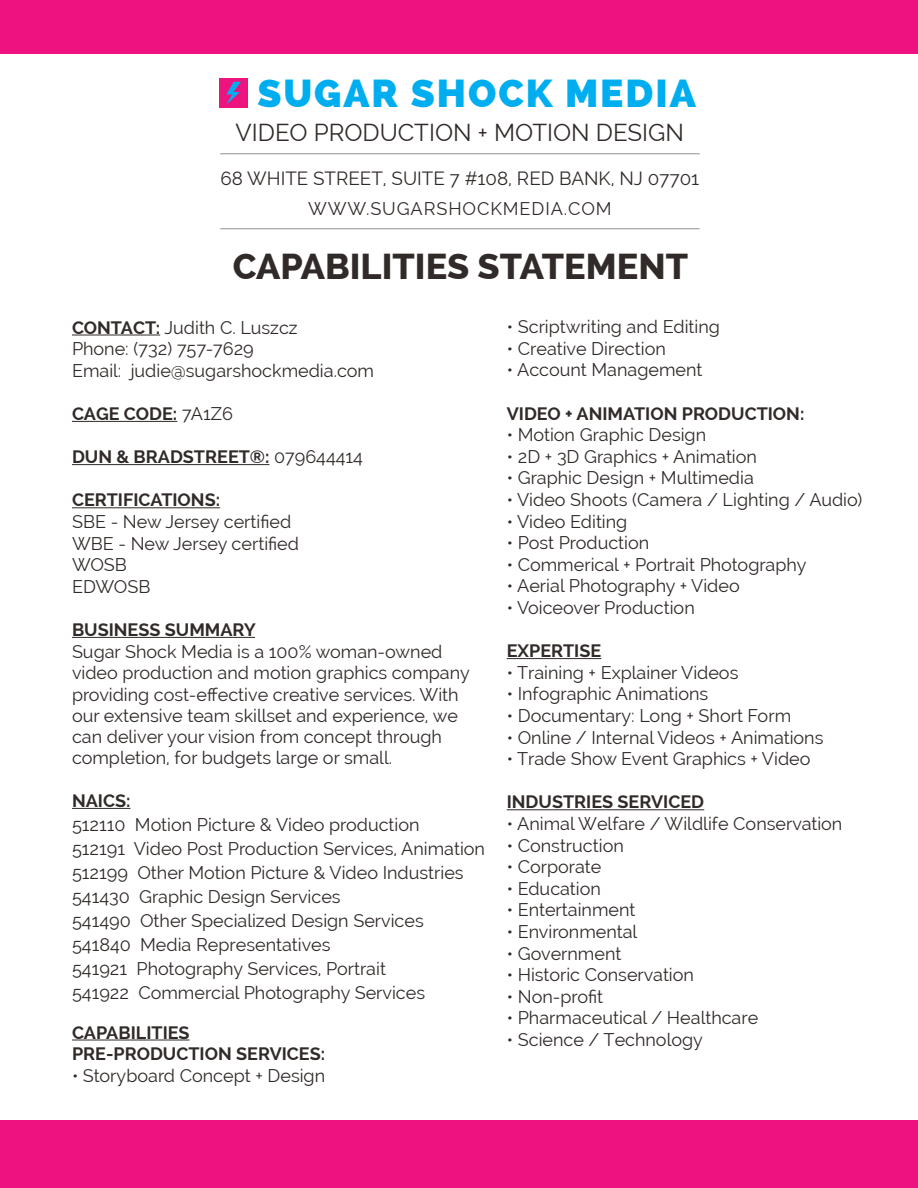
<style>
.page{position:relative;width:918px;height:1188px;background:#fff}
.page>*{position:absolute;margin:0;border:0;box-sizing:border-box;transform-origin:0 0}
.t1{font:800 39px "Raleway";letter-spacing:.05em;color:#00aeef}
.t2{font:800 36px "Raleway";color:#302a28}
.t3{font:24px "Raleway";color:#302a28}
.t4{font:18.75px "Raleway";color:#302a28}
.t5{font:18px/21.3px "Raleway";color:#302a28}
.t6{font:700 18px "Raleway";color:#302a28}
.t7{font:18px "Raleway";letter-spacing:.05em;color:#302a28}
.s1{font-weight:700}
.s2{font-weight:400}
</style>
<div class="page">
<hr style="left:72px;top:335px;width:88px;height:1px;background:#302a28">
<hr style="left:72px;top:421px;width:105px;height:1px;background:#302a28">
<hr style="left:72px;top:464px;width:197px;height:1px;background:#302a28">
<hr style="left:72px;top:507px;width:148px;height:1px;background:#302a28">
<hr style="left:72px;top:637px;width:183px;height:1px;background:#302a28">
<hr style="left:72px;top:808px;width:58px;height:1px;background:#302a28">
<hr style="left:72px;top:1040px;width:118px;height:1px;background:#302a28">
<hr style="left:507px;top:658px;width:94px;height:1px;background:#302a28">
<hr style="left:507px;top:809px;width:197px;height:1px;background:#302a28">
<div style="left:0;top:0;width:918px;height:54px;background:#ed127f"></div>
<div style="left:0;top:1121px;width:918px;height:67px;background:#ed127f"></div>
<img style="left:220px;top:79px;width:28px;height:28px">
<hr style="left:220px;top:154px;width:480px;height:1px;background:#231f20">
<hr style="left:220px;top:229px;width:480px;height:1px;background:#231f20">
<p class="t1" style="left:257px;top:70px;width:440px">SUGAR SHOCK MEDIA</p>
<p class="t3" style="left:236px;top:119px;width:450px">VIDEO PRODUCTION + MOTION DESIGN</p>
<p class="t4" style="left:221px;top:168px;width:480px">68 WHITE STREET, SUITE 7 #108, RED BANK, NJ 07701</p>
<p class="t7" style="left:308px;top:198px;width:305px">WWW.SUGARSHOCKMEDIA.COM</p>
<p class="t2" style="left:233px;top:246px;width:457px">CAPABILITIES STATEMENT</p>
<p class="t5" style="left:72px;top:317px;width:227px"><span class="s1">CONTACT:</span> Judith C. Luszcz</p>
<p class="t5" style="left:72px;top:338px;width:183px">Phone: (732) 757-7629</p>
<p class="t5" style="left:72px;top:360px;width:304px">Email: judie@sugarshockmedia.com</p>
<p class="t6" style="left:72px;top:403px;width:162px">CAGE CODE: <span class="s2">7A1Z6</span></p>
<p class="t6" style="left:72px;top:447px;width:293px">DUN &amp; BRADSTREET®: <span class="s2">079644414</span></p>
<p class="t6" style="left:72px;top:490px;width:150px">CERTIFICATIONS:</p>
<p class="t5" style="left:72px;top:511px;width:221px">SBE - New Jersey certified</p>
<p class="t5" style="left:72px;top:533px;width:229px">WBE - New Jersey certified</p>
<p class="t5" style="left:72px;top:554px;width:56px">WOSB</p>
<p class="t5" style="left:72px;top:576px;width:80px">EDWOSB</p>
<p class="t6" style="left:72px;top:619px;width:185px">BUSINESS SUMMARY</p>
<p class="t5" style="left:72px;top:641px;width:399px">Sugar Shock Media is a 100% woman-owned video production and motion graphics company providing cost-effective creative services. With our extensive team skillset and experience, we can deliver your vision from concept through completion, for budgets large or small.</p>
<p class="t6" style="left:72px;top:790px;width:60px">NAICS:</p>
<p class="t5" style="left:72px;top:814px;width:349px">512110 Motion Picture &amp; Video production</p>
<p class="t5" style="left:72px;top:838px;width:415px">512191 Video Post Production Services, Animation</p>
<p class="t5" style="left:72px;top:862px;width:393px">512199 Other Motion Picture &amp; Video Industries</p>
<p class="t5" style="left:72px;top:886px;width:270px">541430 Graphic Design Services</p>
<p class="t5" style="left:72px;top:910px;width:353px">541490 Other Specialized Design Services</p>
<p class="t5" style="left:72px;top:934px;width:260px">541840 Media Representatives</p>
<p class="t5" style="left:72px;top:958px;width:316px">541921 Photography Services, Portrait</p>
<p class="t5" style="left:72px;top:982px;width:355px">541922 Commercial Photography Services</p>
<p class="t6" style="left:72px;top:1022px;width:119px">CAPABILITIES</p>
<p class="t6" style="left:72px;top:1044px;width:255px">PRE-PRODUCTION SERVICES:</p>
<p class="t5" style="left:72px;top:1065px;width:255px">• Storyboard Concept + Design</p>
<p class="t5" style="left:507px;top:316px;width:215px">• Scriptwriting and Editing</p>
<p class="t5" style="left:507px;top:338px;width:161px">• Creative Direction</p>
<p class="t5" style="left:507px;top:359px;width:197px">• Account Management</p>
<p class="t6" style="left:507px;top:403px;width:299px">VIDEO + ANIMATION PRODUCTION:</p>
<p class="t5" style="left:507px;top:424px;width:201px">• Motion Graphic Design</p>
<p class="t5" style="left:507px;top:446px;width:252px">• 2D + 3D Graphics + Animation</p>
<p class="t5" style="left:507px;top:467px;width:249px">• Graphic Design + Multimedia</p>
<p class="t5" style="left:507px;top:489px;width:357px">• Video Shoots (Camera / Lighting / Audio)</p>
<p class="t5" style="left:507px;top:511px;width:122px">• Video Editing</p>
<p class="t5" style="left:507px;top:532px;width:144px">• Post Production</p>
<p class="t5" style="left:507px;top:554px;width:301px">• Commerical + Portrait Photography</p>
<p class="t5" style="left:507px;top:575px;width:235px">• Aerial Photography + Video</p>
<p class="t5" style="left:507px;top:597px;width:190px">• Voiceover Production</p>
<p class="t6" style="left:507px;top:641px;width:96px">EXPERTISE</p>
<p class="t5" style="left:507px;top:662px;width:233px">• Training + Explainer Videos</p>
<p class="t5" style="left:507px;top:683px;width:203px">• Infographic Animations</p>
<p class="t5" style="left:507px;top:705px;width:286px">• Documentary: Long + Short Form</p>
<p class="t5" style="left:507px;top:727px;width:318px">• Online / Internal Videos + Animations</p>
<p class="t5" style="left:507px;top:748px;width:305px">• Trade Show Event Graphics + Video</p>
<p class="t6" style="left:507px;top:792px;width:199px">INDUSTRIES SERVICED</p>
<p class="t5" style="left:507px;top:813px;width:337px">• Animal Welfare / Wildlife Conservation</p>
<p class="t5" style="left:507px;top:835px;width:119px">• Construction</p>
<p class="t5" style="left:507px;top:856px;width:96px">• Corporate</p>
<p class="t5" style="left:507px;top:878px;width:96px">• Education</p>
<p class="t5" style="left:507px;top:899px;width:130px">• Entertainment</p>
<p class="t5" style="left:507px;top:921px;width:132px">• Environmental</p>
<p class="t5" style="left:507px;top:943px;width:116px">• Government</p>
<p class="t5" style="left:507px;top:964px;width:189px">• Historic Conservation</p>
<p class="t5" style="left:507px;top:986px;width:98px">• Non-profit</p>
<p class="t5" style="left:507px;top:1007px;width:253px">• Pharmaceutical / Healthcare</p>
<p class="t5" style="left:507px;top:1029px;width:198px">• Science / Technology</p>
</div>
